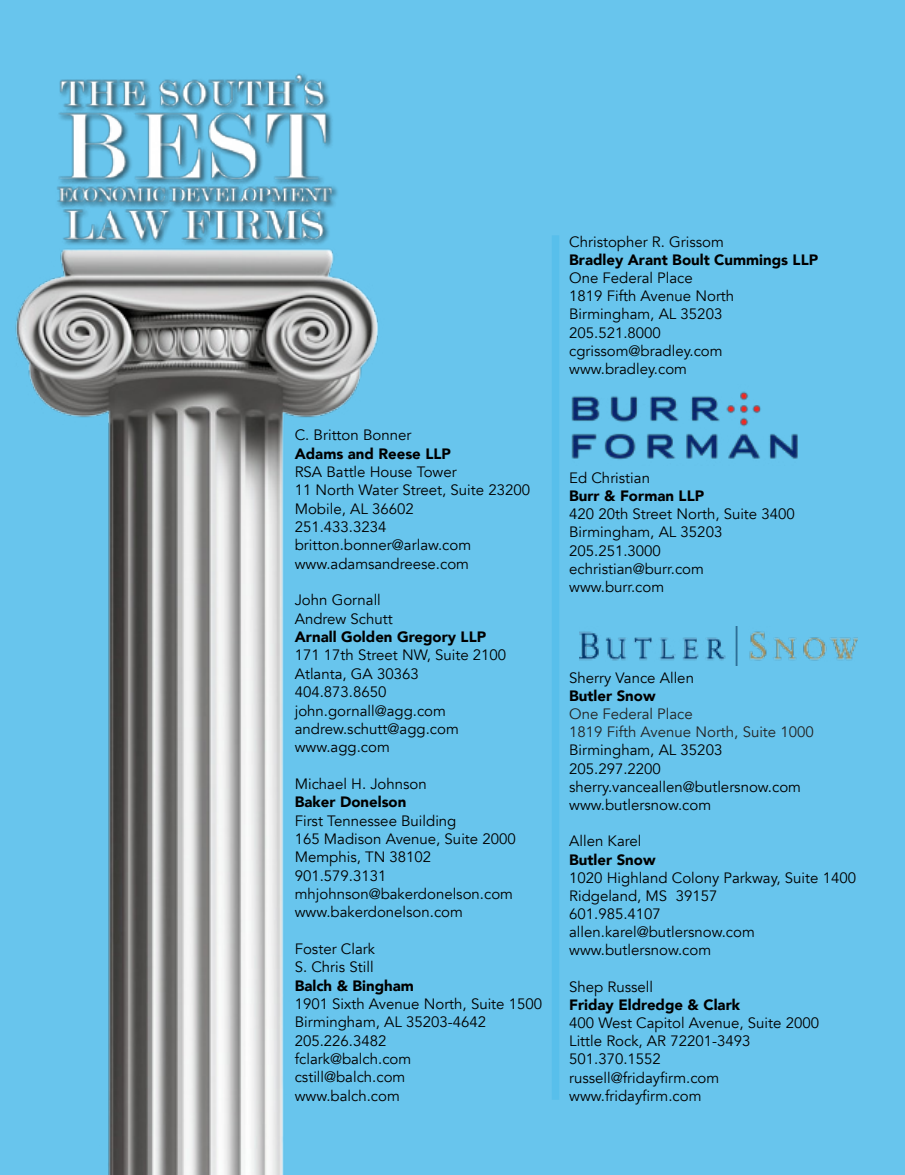
<style>
.page{position:relative;width:905px;height:1175px;background:#fff}
.page>*{position:absolute;margin:0;border:0;box-sizing:border-box;transform-origin:0 0}
.t1{font:15px/18.3px "Avenir";color:#000}
.t2{font:900 15px "Avenir";color:#000}
.t3{font:15px/18.1px "Avenir";color:#242424}
</style>
<div class="page">
<div style="left:0;top:0;width:904px;height:1174px;background:#68c5ed"></div>
<img style="left:15px;top:262px;width:363px;height:912px">
<img style="left:57px;top:73px;width:281px;height:189px">
<img style="left:579px;top:626px;width:278px;height:40px">
<div style="left:551px;top:235px;width:8px;height:864px;background:#58bfeb"></div>
<img style="left:571px;top:391px;width:227px;height:69px">
<p class="t1" style="left:295px;top:426px;width:118px">C. Britton Bonner</p>
<p class="t2" style="left:295px;top:441px;width:158px">Adams and Reese LLP</p>
<p class="t1" style="left:295px;top:463px;width:237px">RSA Battle House Tower<br>11 North Water Street, Suite 23200<br>Mobile, AL 36602<br>251.433.3234 britton.bonner@arlaw.com www.adamsandreese.com</p>
<p class="t1" style="left:295px;top:591px;width:100px">John Gornall<br>Andrew Schutt</p>
<p class="t2" style="left:295px;top:624px;width:193px">Arnall Golden Gregory LLP</p>
<p class="t1" style="left:295px;top:646px;width:213px">171 17th Street NW, Suite 2100<br>Atlanta, GA 30363<br>404.873.8650 john.gornall@agg.com andrew.schutt@agg.com www.agg.com</p>
<p class="t1" style="left:295px;top:774px;width:134px">Michael H. Johnson</p>
<p class="t2" style="left:295px;top:789px;width:113px">Baker Donelson</p>
<p class="t1" style="left:295px;top:811px;width:222px">First Tennessee Building<br>165 Madison Avenue, Suite 2000<br>Memphis, TN 38102<br>901.579.3131 mhjohnson@bakerdonelson.com www.bakerdonelson.com</p>
<p class="t1" style="left:295px;top:939px;width:82px">Foster Clark<br>S. Chris Still</p>
<p class="t2" style="left:295px;top:972px;width:121px">Balch &amp; Bingham</p>
<p class="t1" style="left:295px;top:994px;width:249px">1901 Sixth Avenue North, Suite 1500<br>Birmingham, AL 35203-4642<br>205.226.3482<br>fclark@balch.com<br>cstill@balch.com<br>www.balch.com</p>
<p class="t1" style="left:569px;top:233px;width:156px">Christopher R. Grissom</p>
<p class="t2" style="left:569px;top:247px;width:250px">Bradley Arant Boult Cummings LLP</p>
<p class="t1" style="left:569px;top:269px;width:167px">One Federal Place<br>1819 Fifth Avenue North<br>Birmingham, AL 35203<br>205.521.8000 cgrissom@bradley.com www.bradley.com</p>
<p class="t1" style="left:569px;top:469px;width:82px">Ed Christian</p>
<p class="t2" style="left:569px;top:483px;width:136px">Burr &amp; Forman LLP</p>
<p class="t1" style="left:569px;top:505px;width:227px">420 20th Street North, Suite 3400<br>Birmingham, AL 35203<br>205.251.3000 echristian@burr.com www.burr.com</p>
<p class="t1" style="left:569px;top:668px;width:126px">Sherry Vance Allen</p>
<p class="t2" style="left:569px;top:683px;width:88px">Butler Snow</p>
<p class="t3" style="left:569px;top:705px;width:246px">One Federal Place<br>1819 Fifth Avenue North, Suite 1000</p>
<p class="t1" style="left:569px;top:741px;width:233px">Birmingham, AL 35203<br>205.297.2200 sherry.vanceallen@butlersnow.com www.butlersnow.com</p>
<p class="t1" style="left:569px;top:832px;width:74px">Allen Karel</p>
<p class="t2" style="left:569px;top:846px;width:88px">Butler Snow</p>
<p class="t1" style="left:569px;top:868px;width:288px">1020 Highland Colony Parkway, Suite 1400<br>Ridgeland, MS 39157<br>601.985.4107<br>allen.karel@butlersnow.com www.butlersnow.com</p>
<p class="t1" style="left:569px;top:977px;width:85px">Shep Russell</p>
<p class="t2" style="left:569px;top:991px;width:172px">Friday Eldredge &amp; Clark</p>
<p class="t1" style="left:569px;top:1014px;width:251px">400 West Capitol Avenue, Suite 2000<br>Little Rock, AR 72201-3493<br>501.370.1552<br>russell@fridayfirm.com www.fridayfirm.com</p>
</div>
